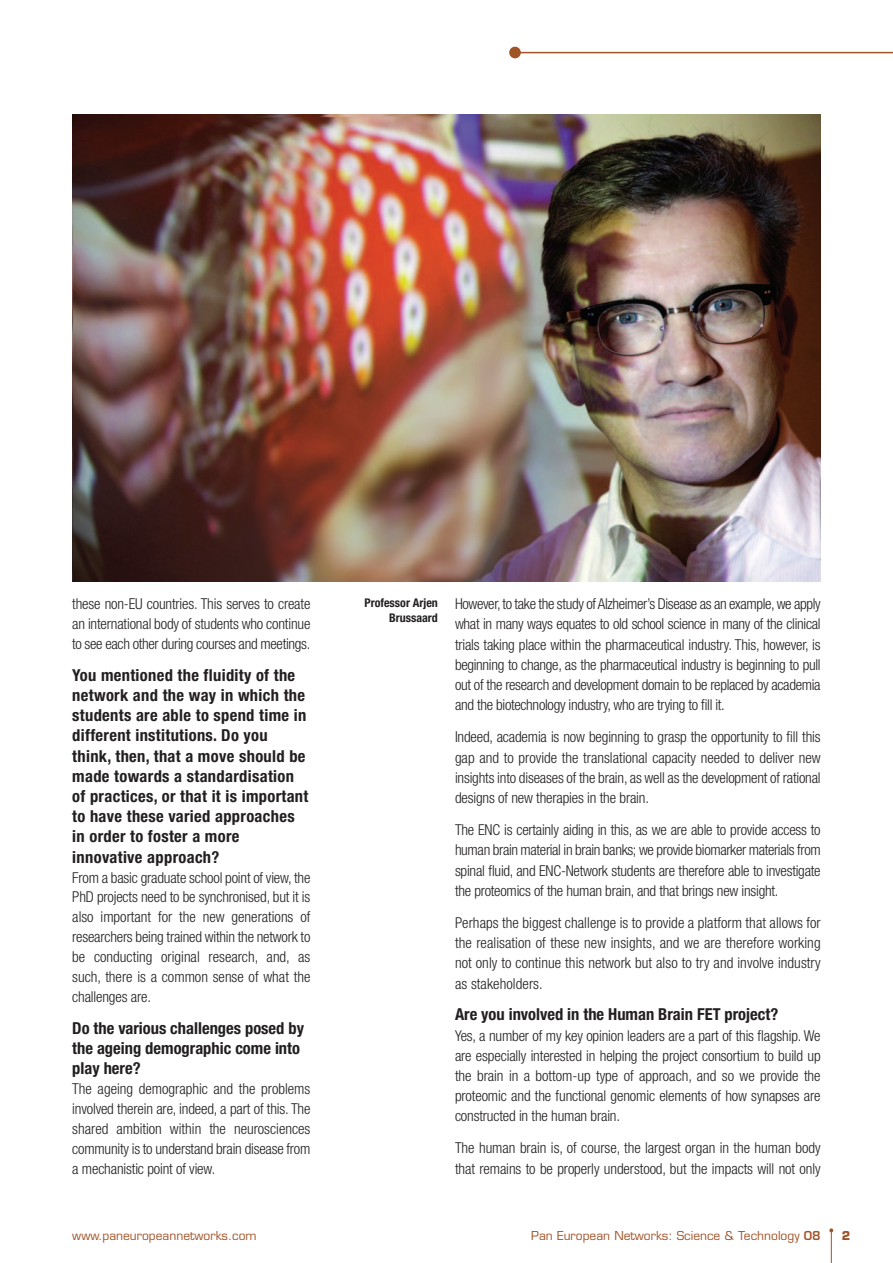
<style>
.page{position:relative;width:893px;height:1263px;background:#fff}
.page>*{position:absolute;margin:0;border:0;box-sizing:border-box;transform-origin:0 0}
.t1{font:700 condensed 16.5px/20.2px "Helvetica Neue LT Std";letter-spacing:.02em;color:#231f20}
.t2{font:700 condensed 16.5px/20.2px "Helvetica Neue LT Std";color:#231f20}
.t3{font:300 condensed 15px/20.2px "Helvetica Neue LT Std";letter-spacing:-.01em;color:#231f20;text-align:justify}
.t4{font:12px "Eurostile LT Std";color:#a15328}
.t5{font:700 condensed 12px/14.4px "Helvetica Neue LT Std";color:#231f20;text-align:right}
.t6{font:700 12px "Eurostile LT Std";color:#a15328}
.s1{font-weight:600}
</style>
<div class="page">
<hr style="left:831px;top:1230px;width:1px;height:33px;background:#a15328">
<svg style="left:829px;top:1228px;width:4px;height:4px"></svg>
<hr style="left:516px;top:52px;width:377px;height:1px;background:#a15328">
<div style="left:509px;top:47px;width:12px;height:11px;background:#a15328;border-radius:50%"></div>
<img style="left:72px;top:115px;width:749px;height:466px">
<p class="t3" style="left:72px;top:595px;width:240px">these non-EU countries. This serves to create an international body of students who continue to see each other during courses and meetings.</p>
<p class="t1" style="left:72px;top:666px;width:238px">You mentioned the fluidity of the network and the way in which the students are able to spend time in different institutions. Do you think, then, that a move should be made towards a standardisation of practices, or that it is important to have these varied approaches in order to foster a more innovative approach?</p>
<p class="t3" style="left:72px;top:868px;width:240px">From a basic graduate school point of view, the PhD projects need to be synchronised, but it is also important for the new generations of researchers being trained within the network to be conducting original research, and, as such, there is a common sense of what the challenges are.</p>
<p class="t2" style="left:72px;top:1019px;width:233px">Do the various challenges posed by the ageing demographic come into play here?</p>
<p class="t3" style="left:72px;top:1080px;width:240px">The ageing demographic and the problems involved therein are, indeed, a part of this. The shared ambition within the neurosciences community is to understand brain disease from a mechanistic point of view.</p>
<p class="t5" style="left:364px;top:597px;width:75px">Professor Arjen<br>Brussaard</p>
<p class="t3" style="left:455px;top:595px;width:367px">However, to take the study of Alzheimer’s Disease as an example, we apply what in many ways equates to old school science in many of the clinical trials taking place within the pharmaceutical industry. This, however, is beginning to change, as the pharmaceutical industry is beginning to pull out of the research and development domain to be replaced by academia and the biotechnology industry, who are trying to fill it.</p>
<p class="t3" style="left:455px;top:728px;width:367px">Indeed, academia is now beginning to grasp the opportunity to fill this gap and to provide the translational capacity needed to deliver new insights into diseases of the brain, as well as the development of rational designs of new therapies in the brain.</p>
<p class="t3" style="left:455px;top:821px;width:367px">The ENC is certainly aiding in this, as we are able to provide access to human brain material in brain banks; we provide biomarker materials from spinal fluid, and ENC-Network students are therefore able to investigate the proteomics of the human brain, and that brings new insight.</p>
<p class="t3" style="left:455px;top:914px;width:367px">Perhaps the biggest challenge is to provide a platform that allows for the realisation of these new insights, and we are therefore working not only to continue this network but also to try and involve industry as stakeholders.</p>
<p class="t2" style="left:455px;top:1006px;width:325px">Are you involved in the Human Brain FET project?</p>
<p class="t3" style="left:455px;top:1026px;width:367px">Yes, a number of my key opinion leaders are a part of this flagship. We are especially interested in helping the project consortium to build up the brain in a bottom-up type of approach, and so we provide the proteomic and the functional genomic elements of how synapses are constructed in the human brain.</p>
<p class="t3" style="left:455px;top:1139px;width:367px">The human brain is, of course, the largest organ in the human body that remains to be properly understood, but the impacts will not only</p>
<p class="t4" style="left:72px;top:1229px;width:186px">www.paneuropeannetworks.com</p>
<p class="t4" style="left:531px;top:1229px;width:291px">Pan European Networks: Science &amp; Technology <span class="s1">08</span></p>
<p class="t6" style="left:842px;top:1229px;width:10px">2</p>
</div>
